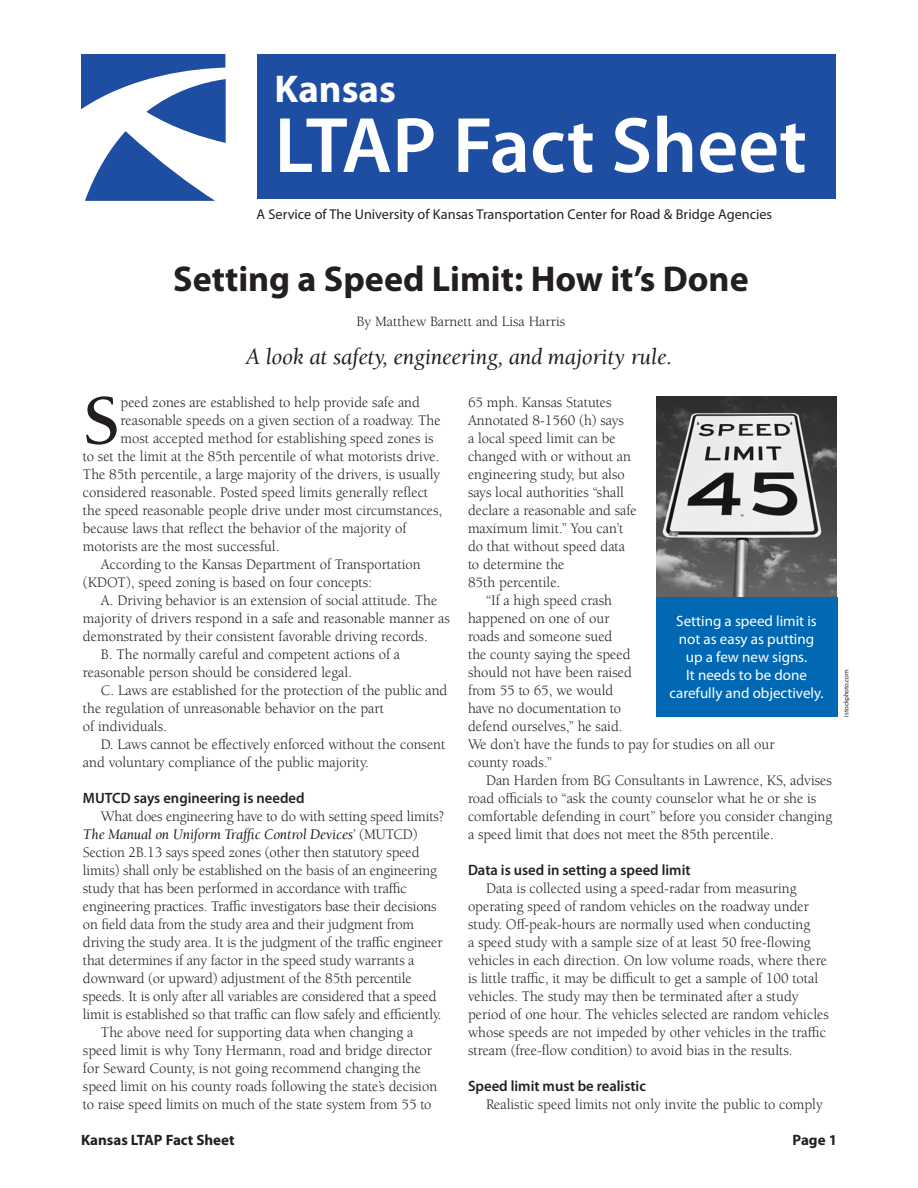
<style>
.page{position:relative;width:918px;height:1188px;background:#fff}
.page>*{position:absolute;margin:0;border:0;box-sizing:border-box;transform-origin:0 0}
.t1{font:600 79.2px "Myriad Pro";color:#fff}
.t2{font:700 71.7px "Berkeley Std";color:#231f20}
.t3{font:700 38.85px "Myriad Pro";color:#fff}
.t4{font:700 36px "Myriad Pro";color:#231f20}
.t5{font:italic 23.25px "Berkeley Std";letter-spacing:-.01em;color:#231f20}
.t6{font:15px/18px "Berkeley Std";color:#231f20}
.t7{font:15px/18px "Myriad Pro";color:#fff;text-align:center}
.t8{font:600 15px "Myriad Pro";color:#231f20}
.t9{font:700 15px "Myriad Pro";color:#231f20}
.t10{font:14.7px "Berkeley Std";color:#231f20}
.t11{font:14.25px "Myriad Pro";color:#231f20}
.t12{font:6.75px "Myriad Pro";color:#231f20}
.s1{font-style:italic}
</style>
<div class="page">
<div style="left:656px;top:597px;width:181px;height:120px;background:#0168b3"></div>
<img style="left:656px;top:397px;width:181px;height:200px">
<div style="left:257px;top:55px;width:579px;height:144px;background:#1e4ea1"></div>
<svg style="left:81px;top:54px;width:145px;height:147px"></svg>
<p class="t3" style="left:274px;top:64px;width:123px">Kansas</p>
<p class="t1" style="left:274px;top:95px;width:534px">LTAP Fact Sheet</p>
<p class="t11" style="left:256px;top:205px;width:517px">A Service of The University of Kansas Transportation Center for Road &amp; Bridge Agencies</p>
<p class="t4" style="left:173px;top:256px;width:577px">Setting a Speed Limit: How it’s Done</p>
<p class="t10" style="left:357px;top:314px;width:210px">By Matthew Barnett and Lisa Harris</p>
<p class="t5" style="left:246px;top:344px;width:428px">A look at safety, engineering, and majority rule.</p>
<p class="t2" style="left:83px;top:383px;width:39px">S</p>
<p class="t6" style="left:121px;top:394px;width:301px">peed zones are established to help provide safe and</p>
<p class="t6" style="left:121px;top:412px;width:322px">reasonable speeds on a given section of a roadway. The</p>
<p class="t6" style="left:121px;top:430px;width:315px">most accepted method for establishing speed zones is</p>
<p class="t6" style="left:83px;top:448px;width:358px">to set the limit at the 85th percentile of what motorists drive.</p>
<p class="t6" style="left:83px;top:466px;width:359px">The 85th percentile, a large majority of the drivers, is usually</p>
<p class="t6" style="left:83px;top:484px;width:347px">considered reasonable. Posted speed limits generally reflect</p>
<p class="t6" style="left:83px;top:502px;width:361px">the speed reasonable people drive under most circumstances,</p>
<p class="t6" style="left:83px;top:520px;width:325px">because laws that reflect the behavior of the majority of</p>
<p class="t6" style="left:83px;top:538px;width:198px">motorists are the most successful.</p>
<p class="t6" style="left:83px;top:556px;width:339px;text-indent:18px">According to the Kansas Department of Transportation (KDOT), speed zoning is based on four concepts:</p>
<p class="t6" style="left:83px;top:592px;width:368px;text-indent:18px">A. Driving behavior is an extension of social attitude. The majority of drivers respond in a safe and reasonable manner as demonstrated by their consistent favorable driving records.</p>
<p class="t6" style="left:83px;top:646px;width:319px;text-indent:18px">B. The normally careful and competent actions of a reasonable person should be considered legal.</p>
<p class="t6" style="left:83px;top:682px;width:366px;text-indent:18px">C. Laws are established for the protection of the public and the regulation of unreasonable behavior on the part</p>
<p class="t6" style="left:83px;top:718px;width:86px">of individuals.</p>
<p class="t6" style="left:83px;top:736px;width:364px;text-indent:18px">D. Laws cannot be effectively enforced without the consent and voluntary compliance of the public majority.</p>
<p class="t8" style="left:83px;top:789px;width:223px">MUTCD says engineering is needed</p>
<p class="t6" style="left:83px;top:808px;width:363px;text-indent:18px">What does engineering have to do with setting speed limits?<br><span class="s1">The Manual on Uniform Traffic Control Devices</span>’ (MUTCD)<br>Section 2B.13 says speed zones (other then statutory speed limits) shall only be established on the basis of an engineering study that has been performed in accordance with traffic engineering practices. Traffic investigators base their decisions on field data from the study area and their judgment from driving the study area. It is the judgment of the traffic engineer that determines if any factor in the speed study warrants a downward (or upward) adjustment of the 85th percentile speeds. It is only after all variables are considered that a speed limit is established so that traffic can flow safely and efficiently.</p>
<p class="t6" style="left:83px;top:1024px;width:356px;text-indent:18px">The above need for supporting data when changing a speed limit is why Tony Hermann, road and bridge director for Seward County, is not going recommend changing the speed limit on his county roads following the state’s decision to raise speed limits on much of the state system from 55 to</p>
<p class="t6" style="left:468px;top:394px;width:170px">65 mph. Kansas Statutes<br>Annotated 8-1560 (h) says<br>a local speed limit can be changed with or without an engineering study, but also says local authorities “shall declare a reasonable and safe maximum limit.” You can’t do that without speed data to determine the</p>
<p class="t6" style="left:468px;top:574px;width:94px">85th percentile.</p>
<p class="t6" style="left:468px;top:592px;width:308px;text-indent:18px">“If a high speed crash<br>happened on one of our<br>roads and someone sued<br>the county saying the speed<br>should not have been raised<br>from 55 to 65, we would<br>have no documentation to<br>defend ourselves,” he said.<br>We don’t have the funds to pay for studies on all our</p>
<p class="t6" style="left:468px;top:754px;width:85px">county roads.”</p>
<p class="t6" style="left:468px;top:772px;width:366px;text-indent:18px">Dan Harden from BG Consultants in Lawrence, KS, advises road officials to “ask the county counselor what he or she is comfortable defending in court” before you consider changing a speed limit that does not meet the 85th percentile.</p>
<p class="t8" style="left:468px;top:861px;width:224px">Data is used in setting a speed limit</p>
<p class="t6" style="left:468px;top:880px;width:362px;text-indent:18px">Data is collected using a speed-radar from measuring operating speed of random vehicles on the roadway under study. Off-peak-hours are normally used when conducting<br>a speed study with a sample size of at least 50 free-flowing vehicles in each direction. On low volume roads, where there is little traffic, it may be difficult to get a sample of 100 total vehicles. The study may then be terminated after a study period of one hour. The vehicles selected are random vehicles whose speeds are not impeded by other vehicles in the traffic stream (free-flow condition) to avoid bias in the results.</p>
<p class="t8" style="left:468px;top:1077px;width:179px">Speed limit must be realistic</p>
<p class="t6" style="left:486px;top:1096px;width:338px">Realistic speed limits not only invite the public to comply</p>
<p class="t7" style="left:669px;top:612px;width:156px">Setting a speed limit is not as easy as putting up a few new signs.<br>It needs to be done carefully and objectively.</p>
<p class="t9" style="left:81px;top:1130px;width:155px">Kansas LTAP Fact Sheet</p>
<p class="t9" style="left:793px;top:1130px;width:46px">Page 1</p>
<p class="t12" style="left:842px;top:717px;width:49px;rotate:-90deg">istockphoto.com</p>
</div>
